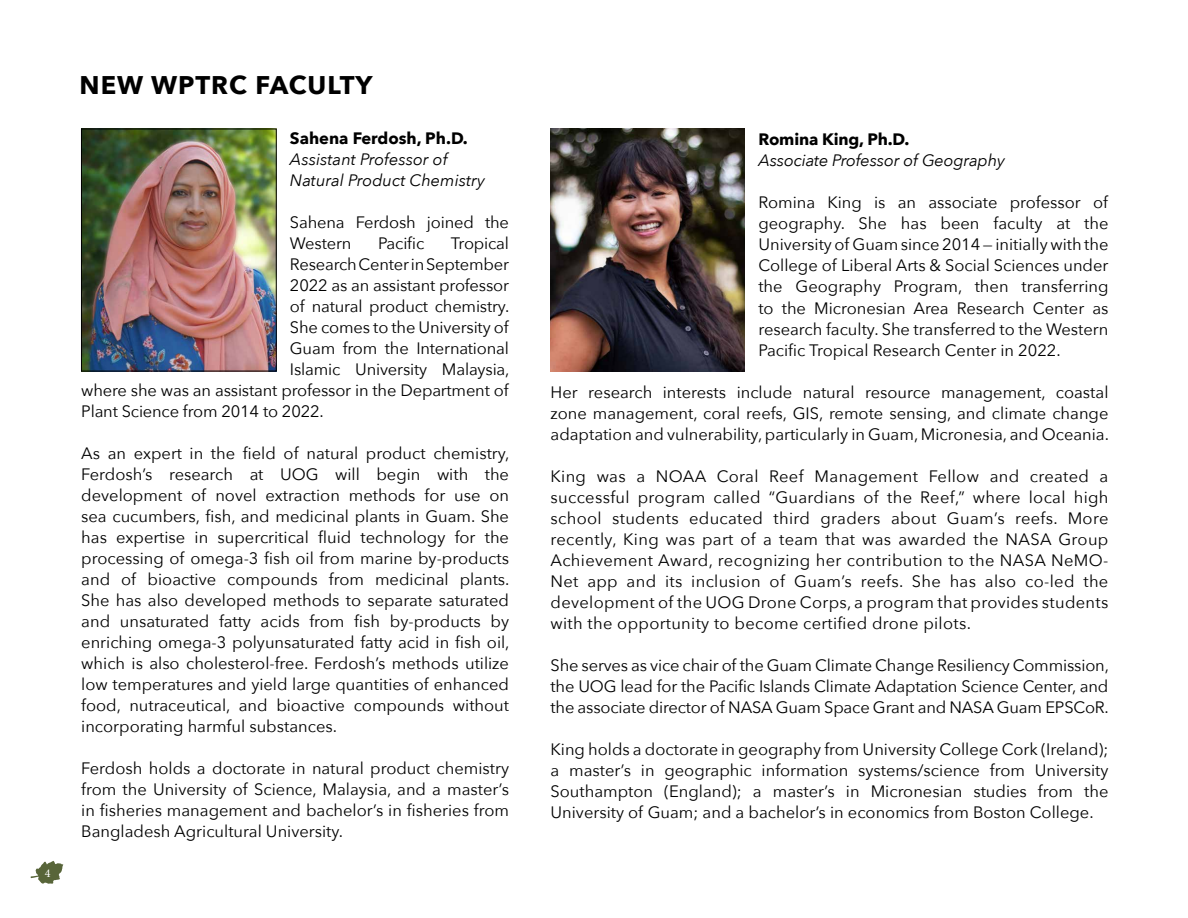
<style>
.page{position:relative;width:1188px;height:918px;background:#fff}
.page>*{position:absolute;margin:0;border:0;box-sizing:border-box;transform-origin:0 0}
.t1{font:700 25.5px "Avenir Next";letter-spacing:.04em;color:#000}
.t2{font:16.5px/21px "Avenir Next";letter-spacing:-.01em;color:#000;text-align:justify}
.t3{font:italic 16.5px/21px "Avenir Next";letter-spacing:-.005em;color:#000}
.t4{font:700 16.5px "Avenir Next";letter-spacing:-.01em;color:#000}
.t5{font:12px "Minion Pro";color:#fff}
</style>
<div class="page">
<svg style="left:30px;top:861px;width:33px;height:23px"></svg>
<img style="left:550px;top:129px;width:195px;height:242px">
<img style="left:83px;top:131px;width:191px;height:238px">
<div style="left:81px;top:129px;width:195px;height:242px;border:1px solid #000"></div>
<p class="t5" style="left:45px;top:865px;width:7px">4</p>
<h1 class="t1" style="left:80px;top:63px;width:294px">NEW WPTRC FACULTY</h1>
<p class="t4" style="left:290px;top:124px;width:179px">Sahena Ferdosh, Ph.D.</p>
<p class="t3" style="left:290px;top:148px;width:197px">Assistant Professor of<br>Natural Product Chemistry</p>
<p class="t2" style="left:290px;top:211px;width:221px">Sahena Ferdosh joined the<br>Western</p>
<p class="t2" style="left:378px;top:232px;width:48px">Pacific</p>
<p class="t2" style="left:451px;top:232px;width:60px">Tropical</p>
<p class="t2" style="left:290px;top:253px;width:221px">Research Center in September</p>
<p class="t2" style="left:290px;top:274px;width:221px">2022 as an assistant professor</p>
<p class="t2" style="left:290px;top:295px;width:221px">of natural product chemistry.</p>
<p class="t2" style="left:290px;top:316px;width:220px">She comes to the University of</p>
<p class="t2" style="left:290px;top:337px;width:221px">Guam from the International</p>
<p class="t2" style="left:290px;top:358px;width:221px">Islamic University Malaysia,</p>
<p class="t2" style="left:81px;top:379px;width:429px">where she was an assistant professor in the Department of</p>
<p class="t2" style="left:81px;top:400px;width:244px">Plant Science from 2014 to 2022.</p>
<p class="t2" style="left:81px;top:442px;width:430px">As an expert in the field of natural product chemistry, Ferdosh’s research at UOG will begin with the development of novel extraction methods for use on sea cucumbers, fish, and medicinal plants in Guam. She has expertise in supercritical fluid technology for the processing of omega-3 fish oil from marine by-products and of bioactive compounds from medicinal plants.<br>She has also developed methods to separate saturated and unsaturated fatty acids from fish by-products by enriching omega-3 polyunsaturated fatty acid in fish oil, which is also cholesterol-free. Ferdosh’s methods utilize low temperatures and yield large quantities of enhanced food, nutraceutical, and bioactive compounds without incorporating harmful substances.</p>
<p class="t2" style="left:81px;top:758px;width:429px">Ferdosh holds a doctorate in natural product chemistry from the University of Science, Malaysia, and a master’s in fisheries management and bachelor’s in fisheries from Bangladesh Agricultural University.</p>
<p class="t4" style="left:758px;top:125px;width:152px">Romina King, Ph.D.</p>
<p class="t3" style="left:758px;top:150px;width:248px">Associate Professor of Geography</p>
<p class="t2" style="left:758px;top:192px;width:352px">Romina King is an associate professor of geography. She has been faculty at the University of Guam since 2014 — initially with the College of Liberal Arts &amp; Social Sciences under the Geography Program, then transferring to the Micronesian Area Research Center as research faculty. She transferred to the Western Pacific Tropical Research Center in 2022.</p>
<p class="t2" style="left:551px;top:381px;width:560px">Her research interests include natural resource management, coastal zone management, coral reefs, GIS, remote sensing, and climate change adaptation and vulnerability, particularly in Guam, Micronesia, and Oceania.</p>
<p class="t2" style="left:551px;top:465px;width:559px">King was a NOAA Coral Reef Management Fellow and created a successful program called “Guardians of the Reef,” where local high school students educated third graders about Guam’s reefs. More recently, King was part of a team that was awarded the NASA Group Achievement Award, recognizing her contribution to the NASA NeMO-Net app and its inclusion of Guam’s reefs. She has also co-led the development of the UOG Drone Corps, a program that provides students with the opportunity to become certified drone pilots.</p>
<p class="t2" style="left:551px;top:654px;width:560px">She serves as vice chair of the Guam Climate Change Resiliency Commission, the UOG lead for the Pacific Islands Climate Adaptation Science Center, and the associate director of NASA Guam Space Grant and NASA Guam EPSCoR.</p>
<p class="t2" style="left:551px;top:738px;width:559px">King holds a doctorate in geography from University College Cork (Ireland); a master’s in geographic information systems/science from University Southampton (England); a master’s in Micronesian studies from the University of Guam; and a bachelor’s in economics from Boston College.</p>
</div>
